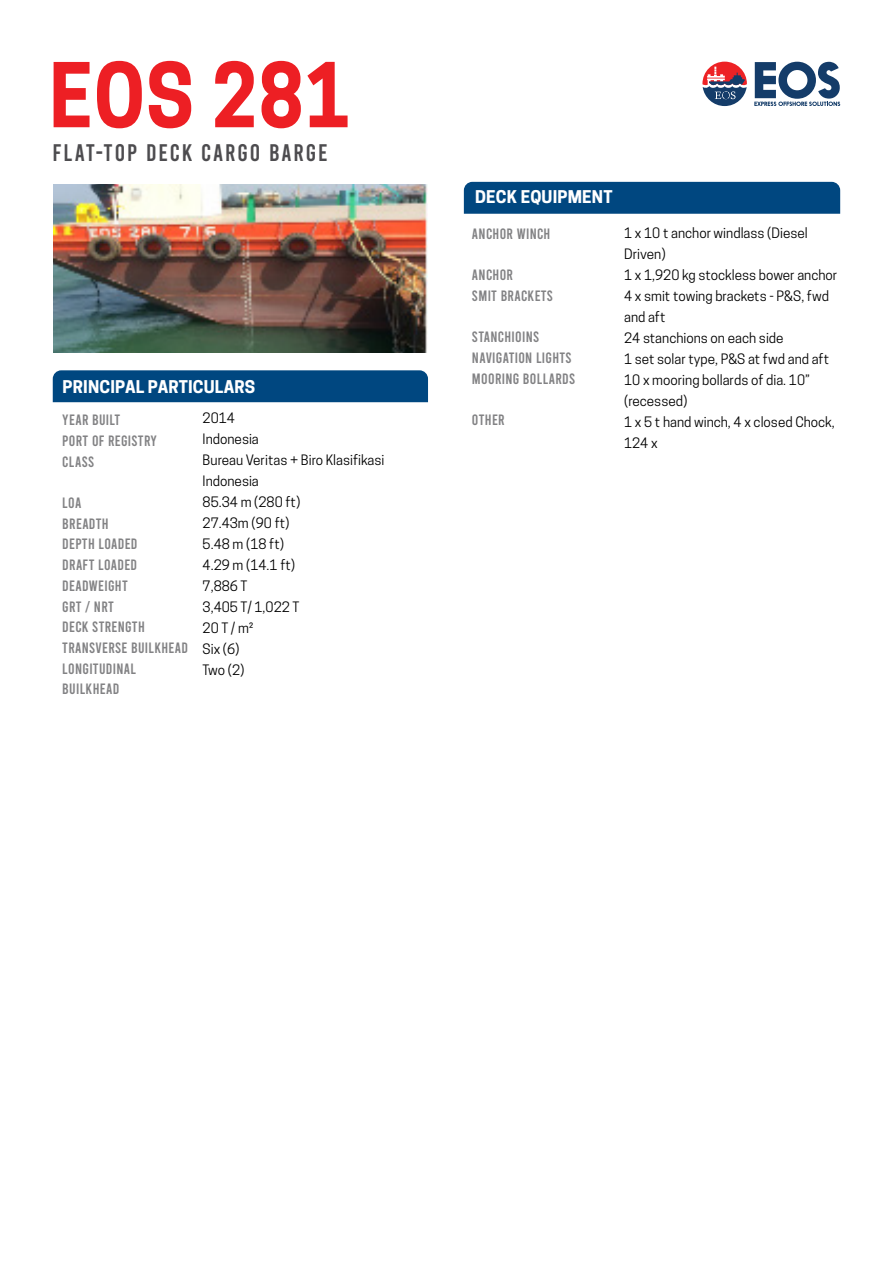
<style>
.page{position:relative;width:893px;height:1263px;background:#fff}
.page>*{position:absolute;margin:0;border:0;box-sizing:border-box;transform-origin:0 0}
.t1{font:700 83.7px "Cooper Hewitt";letter-spacing:.02em;color:#ed1f24;scale:.9 1}
.t2{font:24px "Bebas";letter-spacing:.08em;color:#4d4c4f}
.t3{font:700 16.5px "Cooper Hewitt";letter-spacing:.01em;color:#fff}
.t4{font:15px "Bebas";letter-spacing:.02em;color:#828284}
.t5{font:13.5px/21px "Cooper Hewitt";color:#000}
</style>
<div class="page">
<img style="left:53px;top:184px;width:374px;height:168px">
<div style="left:464px;top:182px;width:376px;height:32px;background:#004780"></div>
<div style="left:53px;top:370px;width:375px;height:32px;background:#004780"></div>
<svg style="left:702px;top:62px;width:45px;height:44px"></svg>
<svg style="left:754px;top:62px;width:86px;height:44px"></svg>
<p class="t1" style="left:49px;top:46px;width:336px">EOS 281</p>
<p class="t2" style="left:52px;top:140px;width:277px">FLAT-TOP DECK CARGO BARGE</p>
<p class="t3" style="left:63px;top:377px;width:194px">PRINCIPAL PARTICULARS</p>
<p class="t3" style="left:475px;top:187px;width:139px">DECK EQUIPMENT</p>
<p class="t4" style="left:472px;top:226px;width:80px">ANCHOR WINCH</p>
<p class="t4" style="left:472px;top:267px;width:43px">ANCHOR</p>
<p class="t4" style="left:472px;top:288px;width:83px">SMIT BRACKETS</p>
<p class="t4" style="left:472px;top:329px;width:69px">STANCHIOINS</p>
<p class="t4" style="left:472px;top:350px;width:101px">NAVIGATION LIGHTS</p>
<p class="t4" style="left:472px;top:371px;width:105px">MOORING BOLLARDS</p>
<p class="t5" style="left:203px;top:407px;width:34px">2014</p>
<p class="t5" style="left:203px;top:428px;width:58px">Indonesia</p>
<p class="t5" style="left:203px;top:449px;width:183px">Bureau Veritas + Biro Klasifikasi<br>Indonesia</p>
<p class="t5" style="left:203px;top:491px;width:99px">85.34 m (280 ft)</p>
<p class="t5" style="left:203px;top:512px;width:88px">27.43m (90 ft)</p>
<p class="t5" style="left:203px;top:533px;width:83px">5.48 m (18 ft)</p>
<p class="t5" style="left:203px;top:554px;width:94px">4.29 m (14.1 ft)</p>
<p class="t5" style="left:203px;top:575px;width:46px">7,886 T</p>
<p class="t5" style="left:203px;top:596px;width:98px">3,405 T/ 1,022 T</p>
<p class="t5" style="left:203px;top:617px;width:52px">20 T / m²</p>
<p class="t5" style="left:203px;top:638px;width:38px">Six (6)</p>
<p class="t5" style="left:203px;top:659px;width:43px">Two (2)</p>
<p class="t4" style="left:62px;top:412px;width:49px">YEAR BUILT</p>
<p class="t4" style="left:472px;top:412px;width:8px">OTHER</p>
<p class="t4" style="left:62px;top:433px;width:96px">PORT OF REGISTRY</p>
<p class="t4" style="left:62px;top:454px;width:8px">CLASS</p>
<p class="t4" style="left:62px;top:495px;width:7px">LOA</p>
<p class="t4" style="left:62px;top:516px;width:15px">BREADTH</p>
<p class="t4" style="left:62px;top:537px;width:14px">DEPTH</p>
<p class="t4" style="left:98px;top:537px;width:8px">LOADED</p>
<p class="t4" style="left:62px;top:557px;width:8px">DRAFT</p>
<p class="t4" style="left:98px;top:557px;width:8px">LOADED</p>
<p class="t4" style="left:62px;top:578px;width:8px">DEADWEIGHT</p>
<p class="t4" style="left:62px;top:599px;width:53px">GRT / NRT</p>
<p class="t4" style="left:62px;top:619px;width:8px">DECK</p>
<p class="t4" style="left:92px;top:619px;width:54px">STRENGTH</p>
<p class="t4" style="left:62px;top:640px;width:8px">TRANSVERSE</p>
<p class="t4" style="left:131px;top:640px;width:21px">BUILKHEAD</p>
<p class="t4" style="left:62px;top:661px;width:7px">LONGIT</p>
<p class="t4" style="left:99px;top:661px;width:14px">UDINAL</p>
<p class="t4" style="left:62px;top:681px;width:21px">BUILKHEAD</p>
<p class="t5" style="left:624px;top:223px;width:185px">1 x 10 t anchor windlass (Diesel<br>Driven)</p>
<p class="t5" style="left:624px;top:265px;width:215px">1 x 1,920 kg stockless bower anchor</p>
<p class="t5" style="left:624px;top:286px;width:206px">4 x smit towing brackets - P&amp;S, fwd and aft</p>
<p class="t5" style="left:624px;top:328px;width:161px">24 stanchions on each side</p>
<p class="t5" style="left:624px;top:349px;width:206px">1 set solar type, P&amp;S at fwd and aft</p>
<p class="t5" style="left:624px;top:370px;width:187px">10 x mooring bollards of dia. 10” (recessed)</p>
<p class="t5" style="left:624px;top:412px;width:212px">1 x 5 t hand winch, 4 x closed Chock,<br>124 x</p>
</div>
